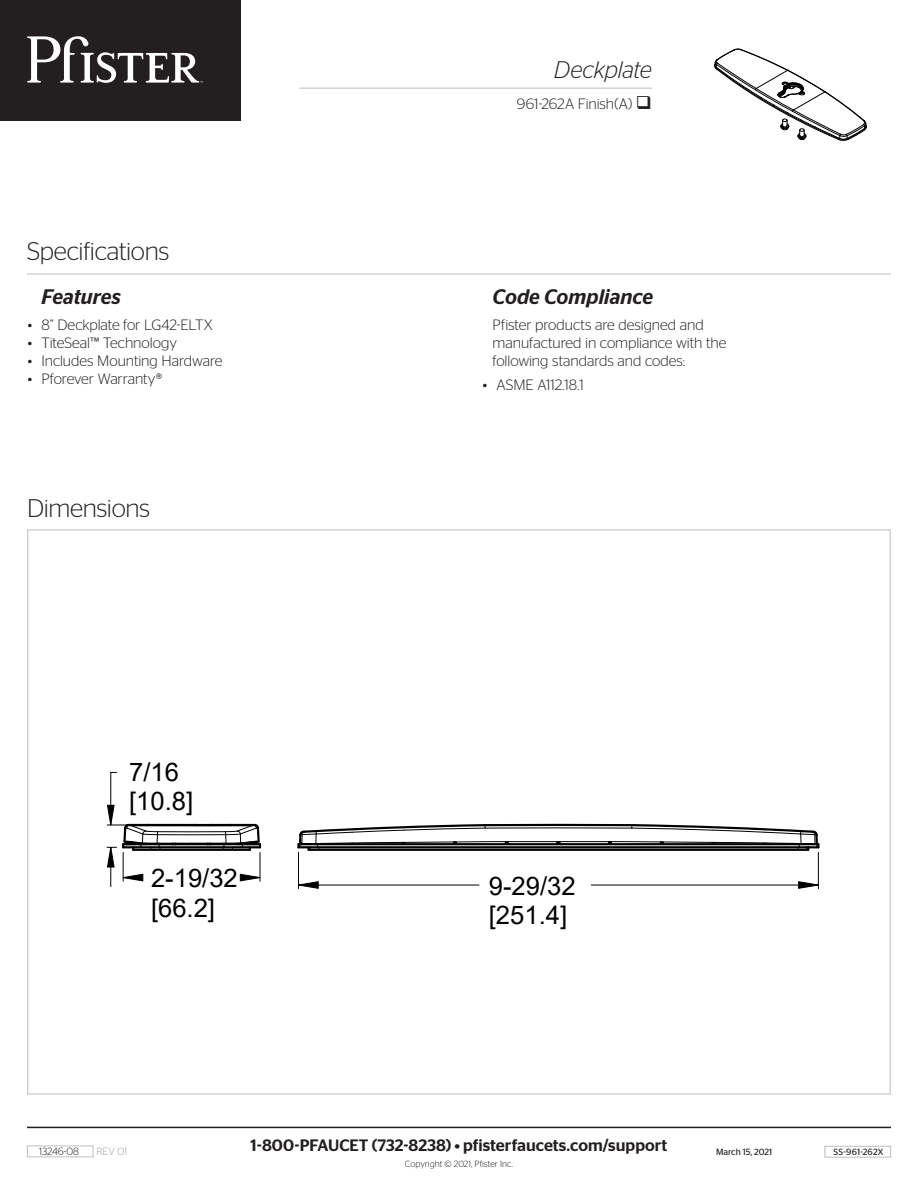
<style>
.page{position:relative;width:918px;height:1188px;background:#fff}
.page>*{position:absolute;margin:0;border:0;box-sizing:border-box;transform-origin:0 0}
.t1{font:25.65px/29.5px "Arial";color:#000}
.t2{font:300 25.5px "Stag Sans";letter-spacing:-.015em;color:#231f20}
.t3{font:italic 300 24px "Stag Sans";letter-spacing:-.01em;color:#231f20}
.t4{font:italic 500 21px "Stag Sans";color:#231f20}
.t5{font:500 16.5px "Stag Sans";letter-spacing:.005em;color:#231f20}
.t6{font:300 15px/18px "Stag Sans";letter-spacing:-.005em;color:#231f20}
.t7{font:300 10.5px "Stag Sans";color:#231f20}
.t8{font:300 10.5px "Stag Sans";color:#9d9fa2}
.t9{font:9.15px/10.6px "Arial";color:#000}
.t10{font:300 9px "Stag Sans";color:#231f20}
.t11{font:9px "Stag Sans";color:#231f20}
.t12{font:9px "Stag Sans";letter-spacing:.025em;color:#231f20}
</style>
<div class="page">
<div style="left:0;top:0;width:241px;height:121px;background:#231f20"></div>
<svg style="left:27px;top:36px;width:176px;height:47px"></svg>
<hr style="left:27px;top:1127px;width:864px;height:1px;background:#231f20">
<hr style="left:27px;top:273px;width:864px;height:2px;background:#d1d2d4">
<hr style="left:299px;top:87px;width:353px;height:2px;background:#d1d2d4">
<div style="left:825px;top:1146px;width:66px;height:12px;border:1px solid #bcbdc0"></div>
<div style="left:27px;top:1146px;width:66px;height:11px;border:1px solid #bcbdc0"></div>
<svg style="left:299px;top:882px;width:19px;height:6px"></svg>
<svg style="left:799px;top:882px;width:19px;height:6px"></svg>
<hr style="left:309px;top:849px;width:499px;height:2px;background:#000">
<svg style="left:297px;top:823px;width:522px;height:27px"></svg>
<hr style="left:298px;top:852px;width:1px;height:37px;background:#000">
<hr style="left:299px;top:885px;width:180px;height:1px;background:#000">
<hr style="left:591px;top:885px;width:227px;height:1px;background:#000">
<hr style="left:818px;top:852px;width:1px;height:37px;background:#000">
<hr style="left:111px;top:847px;width:1px;height:40px;background:#000">
<hr style="left:111px;top:772px;width:1px;height:53px;background:#000">
<svg style="left:107px;top:805px;width:154px;height:76px"></svg>
<hr style="left:107px;top:825px;width:74px;height:1px;background:#000">
<svg style="left:714px;top:48px;width:153px;height:93px"></svg>
<p class="t2" style="left:27px;top:237px;width:144px">Specifications</p>
<p class="t4" style="left:42px;top:285px;width:81px">Features</p>
<p class="t6" style="left:28px;top:316px;width:186px">• 8” Deckplate for LG42-ELTX</p>
<p class="t6" style="left:28px;top:334px;width:151px">• TiteSeal™ Technology</p>
<p class="t6" style="left:28px;top:352px;width:196px">• Includes Mounting Hardware</p>
<p class="t6" style="left:28px;top:370px;width:136px">• Pforever Warranty®</p>
<p class="t2" style="left:27px;top:494px;width:125px">Dimensions</p>
<p class="t1" style="left:129px;top:757px;width:66px">7/16 [10.8]</p>
<p class="t1" style="left:151px;top:863px;width:88px">2-19/32 [66.2]</p>
<p class="t3" style="left:554px;top:57px;width:100px">Deckplate</p>
<p class="t6" style="left:517px;top:94px;width:137px">961-262A Finish(A) ❑</p>
<p class="t9" style="left:563px;top:91px;width:33px">9-29/32 [251.4]</p>
<p class="t4" style="left:493px;top:285px;width:162px">Code Compliance</p>
<p class="t6" style="left:493px;top:316px;width:235px">Pfister products are designed and manufactured in compliance with the following standards and codes:</p>
<p class="t6" style="left:483px;top:376px;width:102px">• ASME A112.18.1</p>
<p class="t1" style="left:489px;top:871px;width:88px">9-29/32 [251.4]</p>
<p class="t5" style="left:251px;top:1136px;width:418px">1-800-PFAUCET (732-8238) • pfisterfaucets.com/support</p>
<p class="t7" style="left:39px;top:1146px;width:41px">13246-08</p>
<p class="t11" style="left:716px;top:1147px;width:58px">March 15, 2021</p>
<p class="t12" style="left:834px;top:1146px;width:51px">SS-961-262X</p>
<p class="t8" style="left:96px;top:1146px;width:32px">REV 01</p>
<p class="t10" style="left:405px;top:1159px;width:110px">Copyright © 2021, Pfister Inc.</p>
</div>
